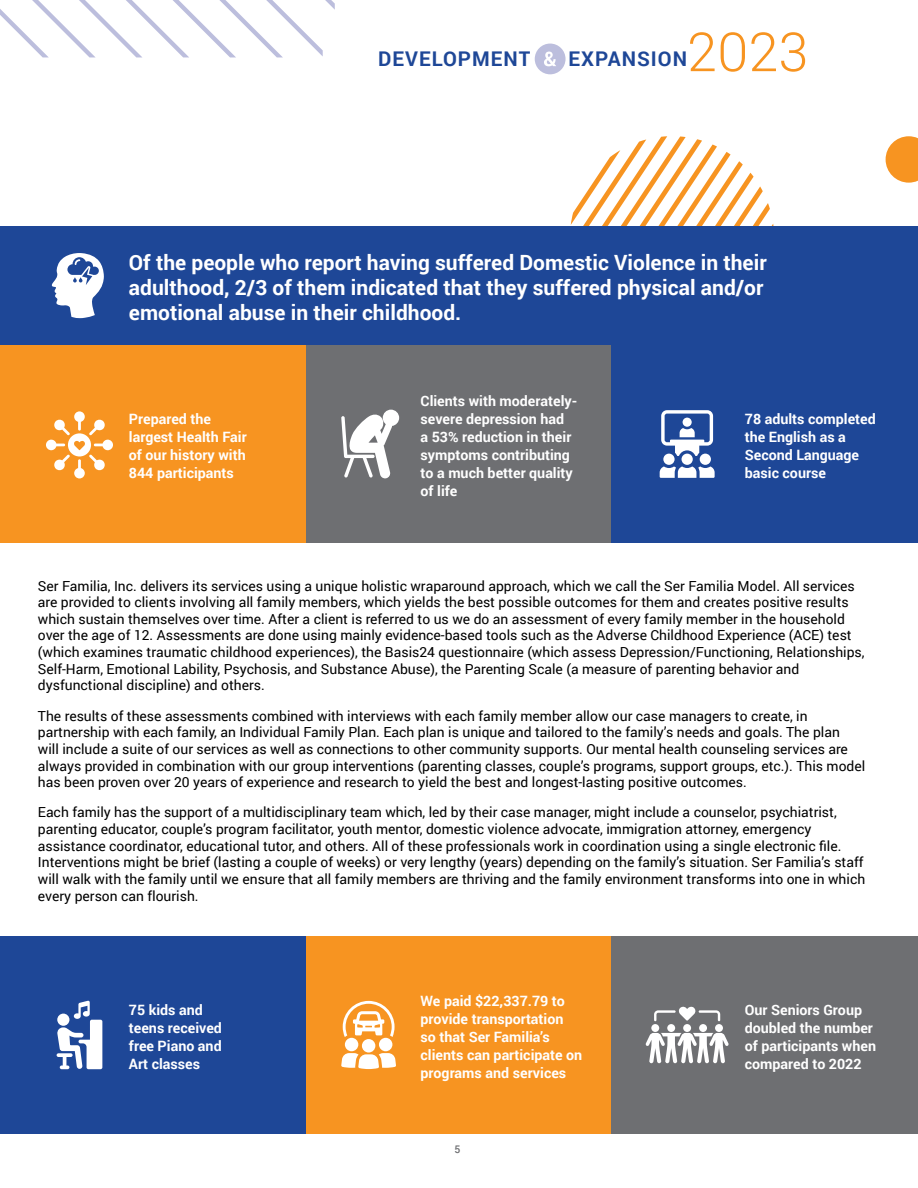
<style>
.page{position:relative;width:918px;height:1188px;background:#fff}
.page>*{position:absolute;margin:0;border:0;box-sizing:border-box;transform-origin:0 0}
.t1{font:300 54px "Roboto";color:#f79421}
.body_text{font:700 21px/25.2px "Roboto";color:#fff}
.t2{font:700 20.25px "Roboto";letter-spacing:.05em;color:#1e4797}
.body_text-2{font:700 14.25px/18px "Roboto";color:#fff}
.page_number{font:13.8px/16.6px "Roboto";color:#000}
.t3{font:500 10.5px "Roboto";color:#6e6f72}
</style>
<div class="page">
<svg style="left:570px;top:136px;width:204px;height:90px"></svg>
<div style="left:0;top:226px;width:918px;height:119px;background:#1e4797"></div>
<div style="left:306px;top:345px;width:305px;height:198px;background:#6e6f72"></div>
<div style="left:0;top:345px;width:306px;height:198px;background:#f79421"></div>
<div style="left:611px;top:345px;width:307px;height:198px;background:#1e4797"></div>
<div style="left:306px;top:936px;width:305px;height:198px;background:#f79421"></div>
<div style="left:0;top:936px;width:306px;height:198px;background:#1e4797"></div>
<div style="left:611px;top:936px;width:307px;height:198px;background:#6e6f72"></div>
<svg style="left:0;top:0;width:335px;height:57px"></svg>
<svg style="left:886px;top:136px;width:32px;height:47px;background:#f8a545"></svg>
<div style="left:535px;top:44px;width:31px;height:30px;background:#bcbedd;border-radius:50%"></div>
<svg style="left:544px;top:52px;width:12px;height:14px"></svg>
<svg style="left:46px;top:411px;width:67px;height:67px"></svg>
<div style="left:667px;top:1024px;width:8px;height:8px;background:#fff;border-radius:50%"></div>
<div style="left:683px;top:1024px;width:8px;height:8px;background:#fff;border-radius:50%"></div>
<div style="left:651px;top:1024px;width:8px;height:8px;background:#fff;border-radius:50%"></div>
<div style="left:699px;top:1024px;width:8px;height:8px;background:#fff;border-radius:50%"></div>
<svg style="left:645px;top:1033px;width:84px;height:30px"></svg>
<div style="left:715px;top:1024px;width:8px;height:8px;background:#fff;border-radius:50%"></div>
<svg style="left:654px;top:1006px;width:66px;height:15px"></svg>
<svg style="left:661px;top:410px;width:52px;height:46px"></svg>
<div style="left:663px;top:454px;width:12px;height:11px;background:#fff;border-radius:50%"></div>
<div style="left:700px;top:454px;width:11px;height:11px;background:#fff;border-radius:50%"></div>
<div style="left:682px;top:454px;width:11px;height:11px;background:#fff;border-radius:50%"></div>
<svg style="left:660px;top:466px;width:55px;height:12px"></svg>
<svg style="left:57px;top:1001px;width:45px;height:68px"></svg>
<svg style="left:51px;top:253px;width:53px;height:65px"></svg>
<div style="left:345px;top:1038px;width:13px;height:13px;background:#fff;border-radius:50%"></div>
<div style="left:379px;top:1038px;width:13px;height:13px;background:#fff;border-radius:50%"></div>
<svg style="left:341px;top:1053px;width:55px;height:16px"></svg>
<div style="left:362px;top:1039px;width:13px;height:14px;background:#fff;border-radius:50%"></div>
<svg style="left:343px;top:1001px;width:52px;height:36px"></svg>
<svg style="left:341px;top:410px;width:58px;height:68px"></svg>
<p class="t1" style="left:687px;top:15px;width:123px">2023</p>
<p class="t2" style="left:378px;top:45px;width:154px">DEVELOPMENT</p>
<p class="t2" style="left:569px;top:45px;width:120px">EXPANSION</p>
<p class="body_text" style="left:129px;top:249px;width:639px">Of the people who report having suffered Domestic Violence in their adulthood, 2/3 of them indicated that they suffered physical and/or emotional abuse in their childhood.</p>
<p class="body_text-2" style="left:129px;top:410px;width:119px">Prepared the largest Health Fair of our history with<br>844 participants</p>
<p class="body_text-2" style="left:421px;top:392px;width:158px">Clients with moderately&shy;severe depression had<br>a 53% reduction in their symptoms contributing to a much better quality of life</p>
<p class="body_text-2" style="left:745px;top:410px;width:132px">78 adults completed the English as a<br>Second Language basic course</p>
<p class="page_number" style="left:38px;top:577px;width:828px">Ser Familia, Inc. delivers its services using a unique holistic wraparound approach, which we call the Ser Familia Model. All services are provided to clients involving all family members, which yields the best possible outcomes for them and creates positive results which sustain themselves over time. After a client is referred to us we do an assessment of every family member in the household over the age of 12. Assessments are done using mainly evidence-based tools such as the Adverse Childhood Experience (ACE) test (which examines traumatic childhood experiences), the Basis24 questionnaire (which assess Depression/Functioning, Relationships, Self-Harm, Emotional Lability, Psychosis, and Substance Abuse), the Parenting Scale (a measure of parenting behavior and dysfunctional discipline) and others.</p>
<p class="page_number" style="left:38px;top:707px;width:829px">The results of these assessments combined with interviews with each family member allow our case managers to create, in partnership with each family, an Individual Family Plan. Each plan is unique and tailored to the family’s needs and goals. The plan<br>will include a suite of our services as well as connections to other community supports. Our mental health counseling services are always provided in combination with our group interventions (parenting classes, couple’s programs, support groups, etc.). This model has been proven over 20 years of experience and research to yield the best and longest-lasting positive outcomes.</p>
<p class="page_number" style="left:38px;top:804px;width:829px">Each family has the support of a multidisciplinary team which, led by their case manager, might include a counselor, psychiatrist, parenting educator, couple’s program facilitator, youth mentor, domestic violence advocate, immigration attorney, emergency assistance coordinator, educational tutor, and others. All of these professionals work in coordination using a single electronic file.<br>Interventions might be brief (lasting a couple of weeks) or very lengthy (years) depending on the family’s situation. Ser Familia’s staff will walk with the family until we ensure that all family members are thriving and the family environment transforms into one in which every person can flourish.</p>
<p class="body_text-2" style="left:129px;top:1001px;width:95px">75 kids and teens received free Piano and<br>Art classes</p>
<p class="body_text-2" style="left:421px;top:992px;width:163px">We paid $22,337.79 to provide transportation so that Ser Familia’s clients can participate on programs and services</p>
<p class="t3" style="left:455px;top:1142px;width:7px">5</p>
<p class="body_text-2" style="left:745px;top:1001px;width:133px">Our Seniors Group doubled the number of participants when compared to 2022</p>
</div>
